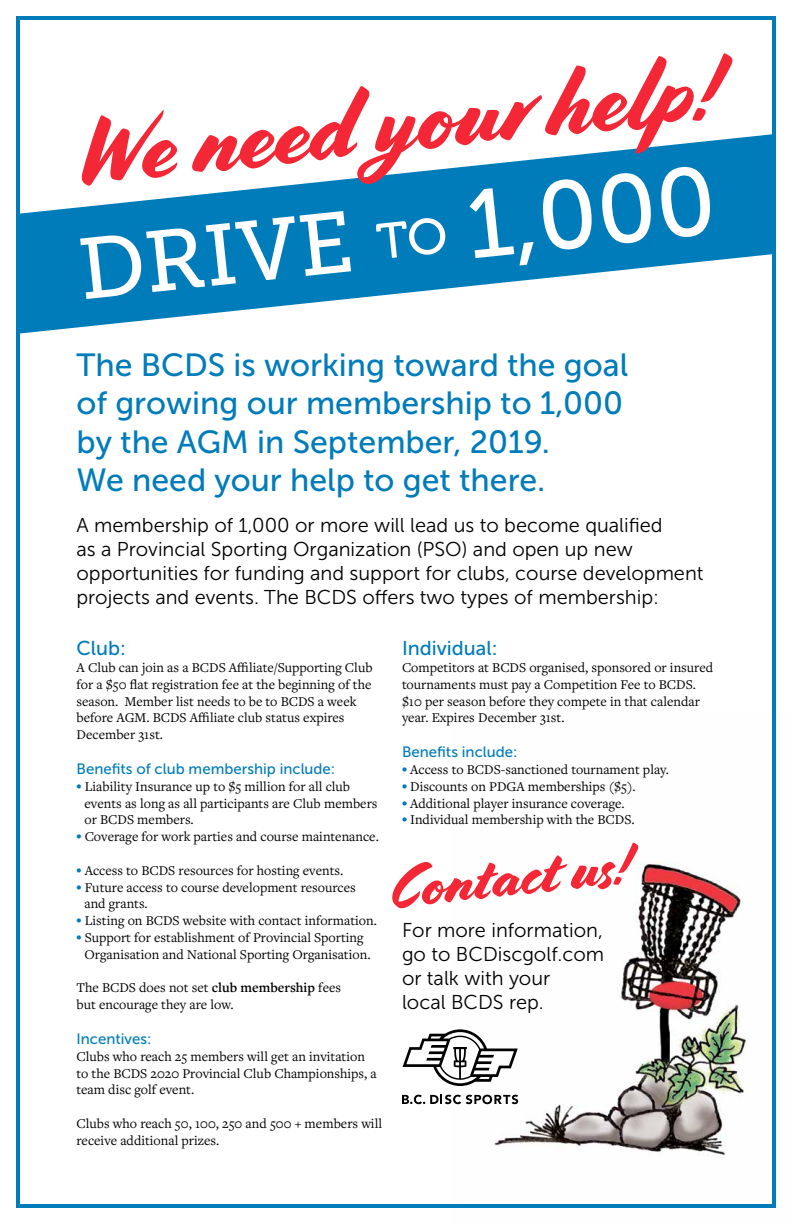
<style>
.page{position:relative;width:792px;height:1224px;background:#fff}
.page>*{position:absolute;margin:0;border:0;box-sizing:border-box;transform-origin:0 0}
.t1{font:96px "Cortado";color:#f32735}
.t2{font:86px "Museo Slab 500";color:#fff}
.t3{font:60px "Cortado";color:#f32735}
.t4{font:32px/38.4px "Museo Sans 500";color:#007cba}
.t5{font:20px/24px "Museo Sans 300";color:#000}
.t6{font:20px "Museo Sans 500";color:#007cba}
.t7{font:15px "Museo Sans 500";color:#007cba}
.t8{font:14px/16.8px "Freight Text Pro";color:#000}
.s1{font-family:"Museo 500";font-size:50px}
.s2{font-size:96px}
.s3{font-size:11px;color:#007cba}
.s4{font-weight:600}
</style>
<div class="page">
<svg style="left:21px;top:134px;width:750px;height:200px;fill:#007cba"></svg>
<img style="left:456px;top:862px;width:293px;height:293px">
<div style="left:16px;top:16px;width:760px;height:1192px;border:4px solid #007cba"></div>
<svg style="left:403px;top:1029px;width:115px;height:57px"></svg>
<svg style="left:402px;top:1095px;width:116px;height:9px"></svg>
<h1 class="t1" style="left:67px;top:98px;width:648px;rotate:-6deg">We need your help!</h1>
<h2 class="t2" style="left:74px;top:222px;width:642px;rotate:-6deg">DRIVE <span class="s1">TO</span> <span class="s2">1,000</span></h2>
<h3 class="t4" style="left:76px;top:346px;width:553px">The BCDS is working toward the goal of growing our membership to 1,000 by the AGM in September, 2019.<br>We need your help to get there.</h3>
<p class="t5" style="left:76px;top:513px;width:629px">A membership of 1,000 or more will lead us to become qualified<br>as a Provincial Sporting Organization (PSO) and open up new opportunities for funding and support for clubs, course development projects and events. The BCDS offers two types of membership:</p>
<h3 class="t6" style="left:402px;top:637px;width:97px">Individual:</h3>
<p class="t8" style="left:402px;top:659px;width:313px">Competitors at BCDS organised, sponsored or insured tournaments must pay a Competition Fee to BCDS. $10 per season before they compete in that calendar year. Expires December 31st.</p>
<p class="t7" style="left:402px;top:744px;width:117px">Benefits include:</p>
<p class="t8" style="left:402px;top:761px;width:269px"><span class="s3">•</span> Access to BCDS-sanctioned tournament play.</p>
<p class="t8" style="left:402px;top:777px;width:235px"><span class="s3">•</span> Discounts on PDGA memberships ($5).</p>
<p class="t8" style="left:402px;top:794px;width:224px"><span class="s3">•</span> Additional player insurance coverage.</p>
<p class="t8" style="left:402px;top:811px;width:234px"><span class="s3">•</span> Individual membership with the BCDS.</p>
<h3 class="t6" style="left:76px;top:637px;width:51px">Club:</h3>
<p class="t8" style="left:76px;top:659px;width:298px">A Club can join as a BCDS Affiliate/Supporting Club for a $50 flat registration fee at the beginning of the season. Member list needs to be to BCDS a week before AGM. BCDS Affiliate club status expires December 31st.</p>
<p class="t7" style="left:76px;top:761px;width:260px">Benefits of club membership include:</p>
<p class="t8" style="left:85px;top:777px;width:295px;text-indent:-8px"><span class="s3">•</span> Liability Insurance up to $5 million for all club events as long as all participants are Club members or BCDS members.</p>
<p class="t8" style="left:76px;top:828px;width:304px"><span class="s3">•</span> Coverage for work parties and course maintenance.</p>
<p class="t8" style="left:76px;top:861px;width:268px"><span class="s3">•</span> Access to BCDS resources for hosting events.</p>
<p class="t8" style="left:85px;top:878px;width:273px;text-indent:-8px"><span class="s3">•</span> Future access to course development resources and grants.</p>
<p class="t8" style="left:76px;top:912px;width:302px"><span class="s3">•</span> Listing on BCDS website with contact information.</p>
<p class="t8" style="left:76px;top:929px;width:296px;text-align:center"><span class="s3">•</span> Support for establishment of Provincial Sporting<br>Organisation and National Sporting Organisation.</p>
<p class="t8" style="left:77px;top:979px;width:266px">The BCDS does not set <span class="s4">club membership</span> fees but encourage they are low.</p>
<p class="t7" style="left:76px;top:1031px;width:77px">Incentives:</p>
<p class="t8" style="left:76px;top:1047px;width:302px">Clubs who reach 25 members will get an invitation to the BCDS 2020 Provincial Club Championships, a team disc golf event.</p>
<p class="t8" style="left:76px;top:1115px;width:307px">Clubs who reach 50, 100, 250 and 500 + members will receive additional prizes.</p>
<h3 class="t3" style="left:385px;top:854px;width:243px;rotate:-6deg">Contact us!</h3>
<h3 class="t5" style="left:402px;top:918px;width:204px">For more information, go to BCDiscgolf.com or talk with your<br>local BCDS rep.</h3>
</div>
